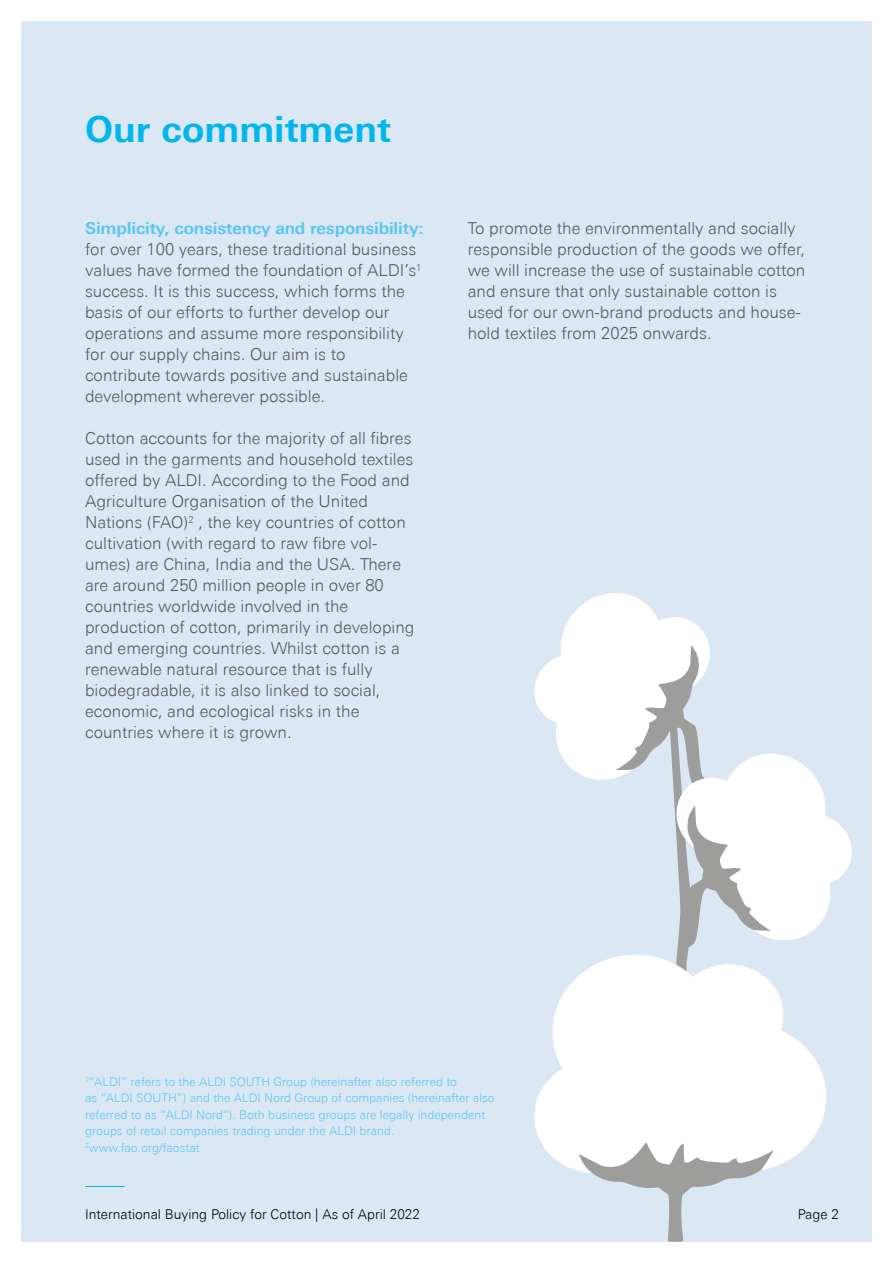
<style>
.page{position:relative;width:893px;height:1263px;background:#fff}
.page>*{position:absolute;margin:0;border:0;box-sizing:border-box;transform-origin:0 0}
.t1{font:700 36px "Univers Next Pro";color:#00b6ed}
.t2{font:300 16.5px/21px "Univers Next Pro";color:#575756}
.t3{font:700 16.5px "Univers Next Pro";letter-spacing:-.01em;color:#5bc5f2}
.t4{font:300 13.5px "Univers Next Pro";color:#000}
.t5{font:300 12px/16.5px "Univers Next Pro";color:#5bc5f2}
</style>
<div class="page">
<div style="left:21px;top:21px;width:851px;height:1221px;background:#dbe8f4"></div>
<hr style="left:85px;top:1186px;width:40px;height:1px;background:#00b6ed">
<svg style="left:534px;top:593px;width:318px;height:360px"></svg>
<svg style="left:534px;top:953px;width:293px;height:218px;fill:#fff"></svg>
<svg style="left:579px;top:1138px;width:195px;height:104px"></svg>
<h1 class="t1" style="left:85px;top:107px;width:308px">Our commitment</h1>
<p class="t3" style="left:85px;top:218px;width:340px">Simplicity, consistency and responsibility:</p>
<p class="t2" style="left:85px;top:239px;width:338px">for over 100 years, these traditional business values have formed the foundation of ALDI’s<sup>1 </sup>success. It is this success, which forms the basis of our efforts to further develop our operations and assume more responsibility for our supply chains. Our aim is to contribute towards positive and sustainable development wherever possible.</p>
<p class="t2" style="left:85px;top:428px;width:331px">Cotton accounts for the majority of all fibres used in the garments and household textiles offered by ALDI. According to the Food and Agriculture Organisation of the United Nations (FAO)<sup>2</sup> , the key countries of cotton cultivation (with regard to raw fibre vol&shy;umes) are China, India and the USA. There are around 250 million people in over 80 countries worldwide involved in the production of cotton, primarily in developing and emerging countries. Whilst cotton is a renewable natural resource that is fully biodegradable, it is also linked to social, economic, and ecological risks in the countries where it is grown.</p>
<p class="t2" style="left:468px;top:218px;width:339px">To promote the environmentally and socially responsible production of the goods we offer, we will increase the use of sustainable cotton and ensure that only sustainable cotton is used for our own-brand products and house&shy;hold textiles from 2025 onwards.</p>
<p class="t5" style="left:85px;top:1073px;width:411px"><sup>1</sup>“ALDI” refers to the ALDI SOUTH Group (hereinafter also referred to<br>as “ALDI SOUTH”) and the ALDI Nord Group of companies (hereinafter also referred to as “ALDI Nord”). Both business groups are legally independent groups of retail companies trading under the ALDI brand.<br><sup>2</sup>www.fao.org/faostat</p>
<p class="t4" style="left:85px;top:1206px;width:337px">International Buying Policy for Cotton | As of April 2022</p>
<p class="t4" style="left:798px;top:1206px;width:43px">Page 2</p>
<p class="t4" style="left:358px;top:1206px;width:84px">January 2020</p>
<p class="t4" style="left:797px;top:1206px;width:25px">Seit</p>
</div>
